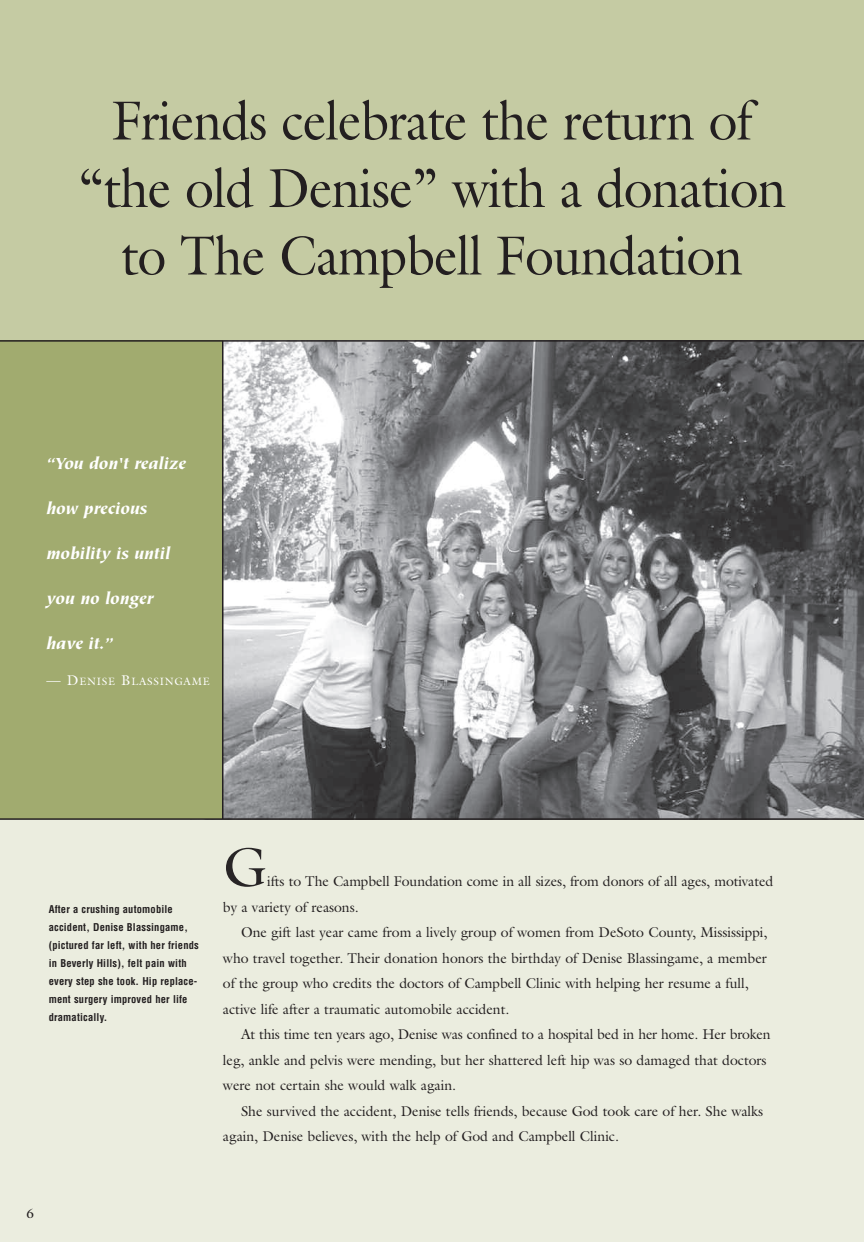
<style>
.page{position:relative;width:864px;height:1242px;background:#fff}
.page>*{position:absolute;margin:0;border:0;box-sizing:border-box;transform-origin:0 0}
.t1{font:55.5px/67.5px "Galliard";letter-spacing:-.015em;color:#231f20;text-align:center;scale:.92 1}
.t2{font:55.5px "Galliard";color:#282526}
.t3{font:italic 900 18px "Tiepolo";color:#fff}
.t4{font:14.25px/25.5px "Galliard";color:#231f20}
.t5{font:13.5px "Galliard";color:#231f20}
.t6{font:10.65px "Galliard";letter-spacing:.075em;color:#fff}
.t7{font:700 condensed 10.5px/18px "Helvetica";letter-spacing:.015em;color:#231f20}
.s1{font-size:14.25px}
</style>
<div class="page">
<div style="left:0;top:819px;width:864px;height:423px;background:#ebeddf"></div>
<div style="left:0;top:0;width:864px;height:341px;background:#c5cba3"></div>
<img style="left:223px;top:342px;width:641px;height:476px">
<div style="left:0;top:341px;width:223px;height:478px;background:#a1ab6f"></div>
<hr style="left:0;top:340px;width:864px;height:2px;background:#231f20">
<hr style="left:0;top:818px;width:864px;height:2px;background:#231f20">
<hr style="left:222px;top:341px;width:1px;height:478px;background:#231f20">
<h1 class="t1" style="left:78px;top:87px;width:771px">Friends celebrate the return of “the old Denise” with a donation to The Campbell Foundation</h1>
<p class="t3" style="left:46px;top:457px;width:141px">“You don't realize</p>
<p class="t3" style="left:46px;top:502px;width:102px">how precious</p>
<p class="t3" style="left:46px;top:547px;width:125px">mobility is until</p>
<p class="t3" style="left:46px;top:592px;width:109px">you no longer</p>
<p class="t3" style="left:46px;top:637px;width:68px">have it.”</p>
<p class="t6" style="left:46px;top:675px;width:165px"><span class="s1">— D</span>ENISE <span class="s1">B</span>LASSINGAME</p>
<p class="t7" style="left:49px;top:900px;width:152px">After a crushing automobile accident, Denise Blassingame, (pictured far left, with her friends in Beverly Hills), felt pain with every step she took. Hip replace&shy;ment surgery improved her life dramatically.</p>
<h1 class="t2" style="left:223px;top:835px;width:45px">G</h1>
<p class="t4" style="left:223px;top:868px;width:552px;text-indent:44px">ifts to The Campbell Foundation come in all sizes, from donors of all ages, motivated by a variety of reasons.</p>
<p class="t4" style="left:223px;top:919px;width:546px;text-indent:18px">One gift last year came from a lively group of women from DeSoto County, Mississippi, who travel together. Their donation honors the birthday of Denise Blassingame, a member of the group who credits the doctors of Campbell Clinic with helping her resume a full, active life after a traumatic automobile accident.</p>
<p class="t4" style="left:223px;top:1021px;width:549px;text-indent:18px">At this time ten years ago, Denise was confined to a hospital bed in her home. Her broken leg, ankle and pelvis were mending, but her shattered left hip was so damaged that doctors were not certain she would walk again.</p>
<p class="t4" style="left:223px;top:1098px;width:542px;text-indent:18px">She survived the accident, Denise tells friends, because God took care of her. She walks again, Denise believes, with the help of God and Campbell Clinic.</p>
<p class="t5" style="left:27px;top:1205px;width:9px">6</p>
</div>
